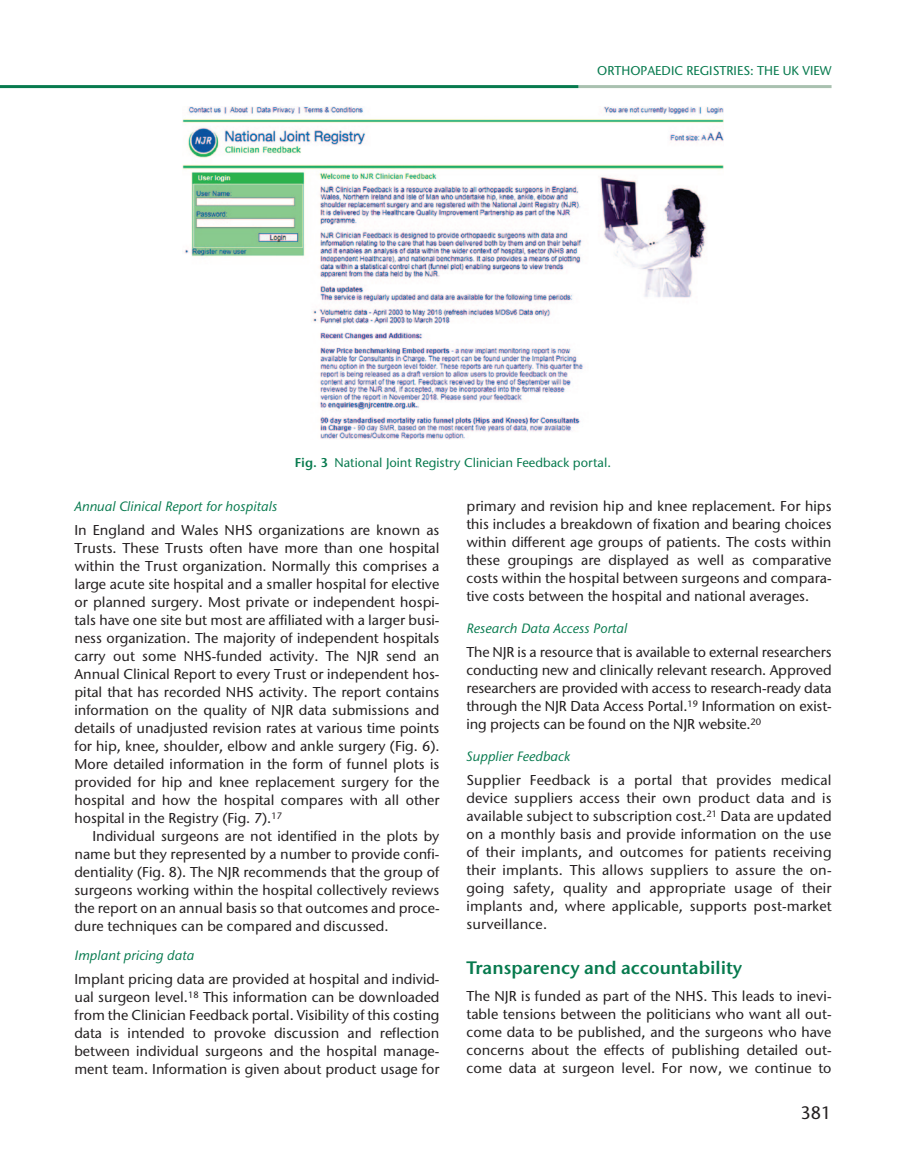
<style>
.page{position:relative;width:906px;height:1170px;background:#fff}
.page>*{position:absolute;margin:0;border:0;box-sizing:border-box;transform-origin:0 0}
.t1{font:600 18px "Stone Sans ITC Pro";color:#077a4e}
.t2{font:500 18px "Stone Sans ITC Pro";color:#231f20}
.t3{font:500 14.25px/18px "Stone Sans ITC Pro";color:#231f20;text-align:justify}
.t4{font:italic 500 13.5px "Stone Sans ITC Pro";color:#077a4e}
.t5{font:500 12.75px "Stone Sans ITC Pro";color:#077a4e}
.s1{font-weight:600}
</style>
<div class="page">
<hr style="left:578px;top:85px;width:253px;height:3px;background:#a9c1b0">
<hr style="left:0;top:85px;width:578px;height:3px;background:#077a4e">
<img style="left:183px;top:106px;width:540px;height:334px">
<p class="t5" style="left:597px;top:63px;width:236px">Orthopaedic registries: the UK view</p>
<p class="t5" style="left:295px;top:454px;width:317px"><span class="s1">Fig. 3</span> National Joint Registry Clinician Feedback portal.</p>
<p class="t4" style="left:74px;top:498px;width:204px">Annual Clinical Report for hospitals</p>
<p class="t3" style="left:74px;top:521px;width:366px">In England and Wales NHS organizations are known as Trusts. These Trusts often have more than one hospital within the Trust organization. Normally this comprises a large acute site hospital and a smaller hospital for elective or planned surgery. Most private or independent hospi&shy;tals have one site but most are affiliated with a larger busi&shy;ness organization. The majority of independent hospitals carry out some NHS-funded activity. The NJR send an Annual Clinical Report to every Trust or independent hos&shy;pital that has recorded NHS activity. The report contains information on the quality of NJR data submissions and details of unadjusted revision rates at various time points for hip, knee, shoulder, elbow and ankle surgery (Fig. 6).<br>More detailed information in the form of funnel plots is provided for hip and knee replacement surgery for the hospital and how the hospital compares with all other hospital in the Registry (Fig. 7).<sup>17</sup></p>
<p class="t3" style="left:74px;top:827px;width:366px;text-indent:18px">Individual surgeons are not identified in the plots by name but they represented by a number to provide confi&shy;dentiality (Fig. 8). The NJR recommends that the group of surgeons working within the hospital collectively reviews the report on an annual basis so that outcomes and proce&shy;dure techniques can be compared and discussed.</p>
<p class="t4" style="left:74px;top:946px;width:121px">Implant pricing data</p>
<p class="t3" style="left:74px;top:969px;width:366px">Implant pricing data are provided at hospital and individ&shy;ual surgeon level.<sup>18</sup> This information can be downloaded from the Clinician Feedback portal. Visibility of this costing data is intended to provoke discussion and reflection between individual surgeons and the hospital manage&shy;ment team. Information is given about product usage for</p>
<p class="t3" style="left:466px;top:497px;width:366px">primary and revision hip and knee replacement. For hips this includes a breakdown of fixation and bearing choices within different age groups of patients. The costs within these groupings are displayed as well as comparative costs within the hospital between surgeons and compara&shy;tive costs between the hospital and national averages.</p>
<p class="t4" style="left:466px;top:620px;width:162px">Research Data Access Portal</p>
<p class="t3" style="left:466px;top:643px;width:366px">The NJR is a resource that is available to external researchers conducting new and clinically relevant research. Approved researchers are provided with access to research-ready data through the NJR Data Access Portal.<sup>19</sup> Information on exist&shy;ing projects can be found on the NJR website.<sup>20</sup></p>
<p class="t4" style="left:466px;top:747px;width:105px">Supplier Feedback</p>
<p class="t3" style="left:466px;top:770px;width:366px">Supplier Feedback is a portal that provides medical device suppliers access their own product data and is available subject to subscription cost.<sup>21</sup> Data are updated on a monthly basis and provide information on the use of their implants, and outcomes for patients receiving their implants. This allows suppliers to assure the on&shy;going safety, quality and appropriate usage of their implants and, where applicable, supports post-market surveillance.</p>
<p class="t1" style="left:466px;top:956px;width:277px">Transparency and accountability</p>
<p class="t3" style="left:466px;top:986px;width:366px">The NJR is funded as part of the NHS. This leads to inevi&shy;table tensions between the politicians who want all out&shy;come data to be published, and the surgeons who have concerns about the effects of publishing detailed out&shy;come data at surgeon level. For now, we continue to</p>
<p class="t2" style="left:800px;top:1101px;width:32px">381</p>
</div>
